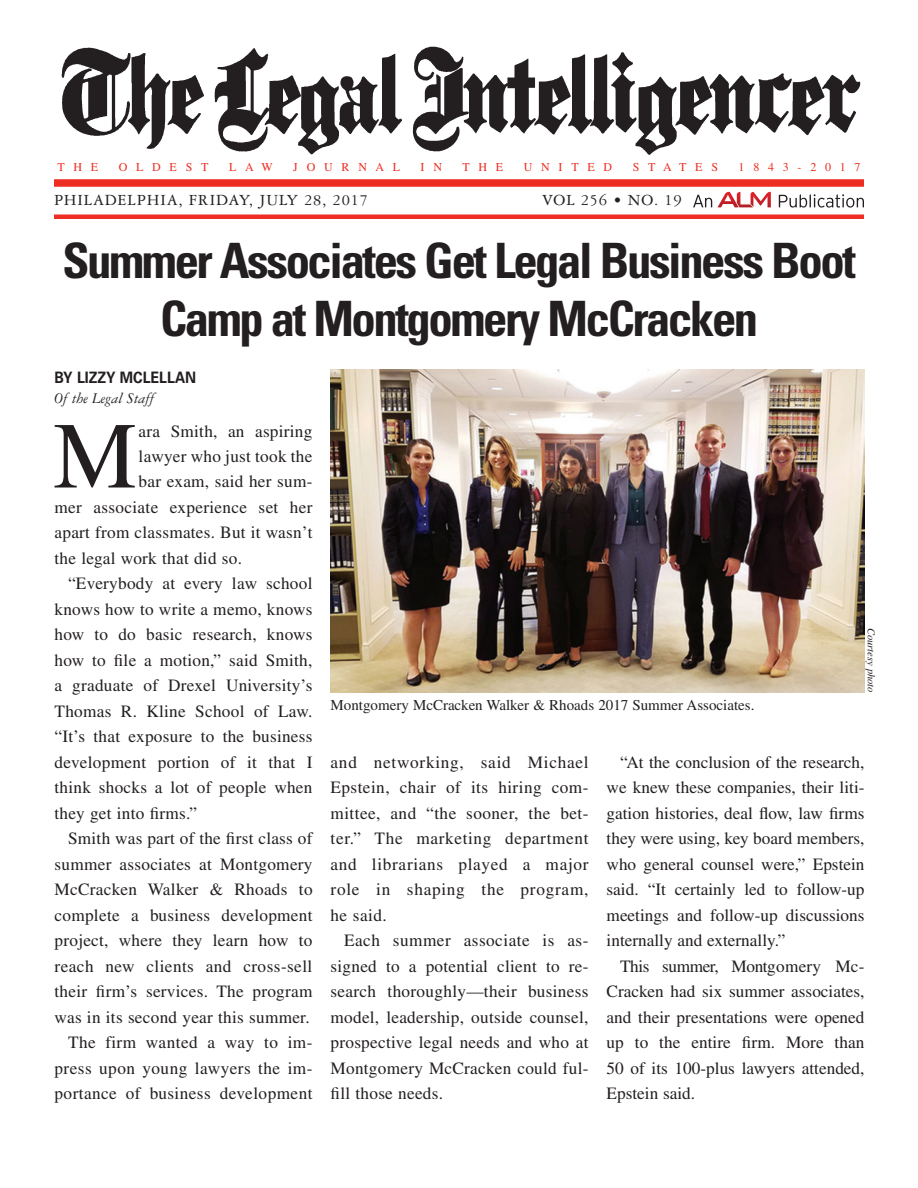
<style>
.page{position:relative;width:918px;height:1188px;background:#fff}
.page>*{position:absolute;margin:0;border:0;box-sizing:border-box;transform-origin:0 0}
.t1{font:94.35px "Times LT Std";color:#231f20}
.t2{font:700 condensed 48.75px/58.5px "Univers LT Std";letter-spacing:-.05em;color:#231f20;text-align:center}
.t3{font:17.25px/25.5px "Times LT Std";letter-spacing:.015em;color:#231f20;text-align:justify}
.t4{font:16.5px "Garamond 3 LT Std";letter-spacing:.05em;color:#231f20}
.t5{font:700 15.75px "Univers LT Std";color:#231f20;scale:.9 1}
.t6{font:italic 15.75px "Garamond 3 LT Std";color:#231f20}
.t7{font:15px "Times LT Std";color:#231f20}
.t8{font:12px "Times LT Std";letter-spacing:.73em;color:#ee2e22}
.t9{font:italic 10.5px "Times LT Std";color:#231f20}
</style>
<div class="page">
<img style="left:61px;top:46px;width:800px;height:109px">
<div style="left:54px;top:179px;width:810px;height:8px;background:#ee2e22"></div>
<div style="left:54px;top:214px;width:810px;height:5px;background:#ee2e22"></div>
<svg style="left:693px;top:195px;width:19px;height:12px"></svg>
<svg style="left:779px;top:194px;width:85px;height:14px"></svg>
<svg style="left:718px;top:192px;width:53px;height:15px"></svg>
<img style="left:331px;top:370px;width:534px;height:322px">
<p class="t8" style="left:57px;top:160px;width:42px">The</p>
<p class="t8" style="left:119px;top:160px;width:87px">Oldest</p>
<p class="t8" style="left:229px;top:160px;width:45px">Law</p>
<p class="t8" style="left:293px;top:160px;width:108px">Jo urnal</p>
<p class="t8" style="left:421px;top:160px;width:23px">i n</p>
<p class="t8" style="left:462px;top:160px;width:42px">t he</p>
<p class="t8" style="left:524px;top:160px;width:90px">Unit ed</p>
<p class="t8" style="left:633px;top:160px;width:13px">St</p>
<p class="t8" style="left:663px;top:160px;width:56px">at es</p>
<p class="t8" style="left:739px;top:160px;width:124px">1843-2017</p>
<p class="t4" style="left:54px;top:192px;width:316px">PHILADELPHIA, FRIDAY, JULY 28, 2017</p>
<p class="t4" style="left:542px;top:192px;width:141px">VOL 256 • NO. 19</p>
<h2 class="t2" style="left:63px;top:231px;width:795px">Summer Associates Get Legal Business Boot<br>Camp at Montgomery McCracken</h2>
<p class="t5" style="left:55px;top:368px;width:159px">BY LIZZY MCLELLAN</p>
<p class="t6" style="left:55px;top:390px;width:101px">Of the Legal Staff</p>
<h1 class="t1" style="left:53px;top:403px;width:85px">M</h1>
<p class="t3" style="left:139px;top:418px;width:175px">ara Smith, an aspiring</p>
<p class="t3" style="left:139px;top:443px;width:175px">lawyer who just took the</p>
<p class="t3" style="left:139px;top:469px;width:175px">bar exam, said her sum-</p>
<p class="t3" style="left:55px;top:494px;width:260px">mer associate experience set her</p>
<p class="t3" style="left:55px;top:520px;width:259px">apart from classmates. But it wasn’t</p>
<p class="t3" style="left:55px;top:545px;width:189px">the legal work that did so.</p>
<p class="t3" style="left:68px;top:571px;width:246px">“Everybody at every law school</p>
<p class="t3" style="left:55px;top:596px;width:260px">knows how to write a memo, knows</p>
<p class="t3" style="left:55px;top:622px;width:260px">how to do basic research, knows</p>
<p class="t3" style="left:55px;top:647px;width:259px">how to file a motion,” said Smith,</p>
<p class="t3" style="left:55px;top:673px;width:259px">a graduate of Drexel University’s</p>
<p class="t3" style="left:55px;top:698px;width:259px">Thomas R. Kline School of Law.</p>
<p class="t3" style="left:55px;top:724px;width:259px">“It’s that exposure to the business</p>
<p class="t3" style="left:55px;top:749px;width:259px">development portion of it that I</p>
<p class="t3" style="left:55px;top:775px;width:259px">think shocks a lot of people when</p>
<p class="t3" style="left:55px;top:800px;width:144px">they get into firms.”</p>
<p class="t3" style="left:68px;top:826px;width:246px">Smith was part of the first class of</p>
<p class="t3" style="left:55px;top:851px;width:259px">summer associates at Montgomery</p>
<p class="t3" style="left:55px;top:877px;width:260px">McCracken Walker &amp; Rhoads to</p>
<p class="t3" style="left:55px;top:902px;width:260px">complete a business development</p>
<p class="t3" style="left:55px;top:928px;width:259px">project, where they learn how to</p>
<p class="t3" style="left:55px;top:953px;width:259px">reach new clients and cross-sell</p>
<p class="t3" style="left:55px;top:979px;width:259px">their firm’s services. The program</p>
<p class="t3" style="left:55px;top:1004px;width:257px">was in its second year this summer.</p>
<p class="t3" style="left:68px;top:1030px;width:246px">The firm wanted a way to im-</p>
<p class="t3" style="left:55px;top:1055px;width:259px">press upon young lawyers the im-</p>
<p class="t3" style="left:55px;top:1081px;width:259px">portance of business development</p>
<p class="t7" style="left:331px;top:697px;width:425px">Montgomery McCracken Walker &amp; Rhoads 2017 Summer Associates.</p>
<p class="t9" style="left:877px;top:628px;width:66px;rotate:90deg">Courtesy photo</p>
<p class="t3" style="left:331px;top:749px;width:260px">and networking, said Michael Epstein, chair of its hiring com&shy;mittee, and “the sooner, the bet&shy;ter.” The marketing department and librarians played a major role in shaping the program, he said.</p>
<p class="t3" style="left:331px;top:928px;width:259px;text-indent:14px">Each summer associate is as&shy;signed to a potential client to re&shy;search thoroughly—their business model, leadership, outside counsel, prospective legal needs and who at Montgomery McCracken could ful&shy;fill those needs.</p>
<p class="t3" style="left:607px;top:749px;width:260px;text-indent:14px">“At the conclusion of the research, we knew these companies, their liti&shy;gation histories, deal flow, law firms they were using, key board members, who general counsel were,” Epstein said. “It certainly led to follow-up meetings and follow-up discussions internally and externally.”</p>
<p class="t3" style="left:607px;top:953px;width:260px;text-indent:14px">This summer, Montgomery Mc-Cracken had six summer associates, and their presentations were opened up to the entire firm. More than 50 of its 100-plus lawyers attended, Epstein said.</p>
</div>
